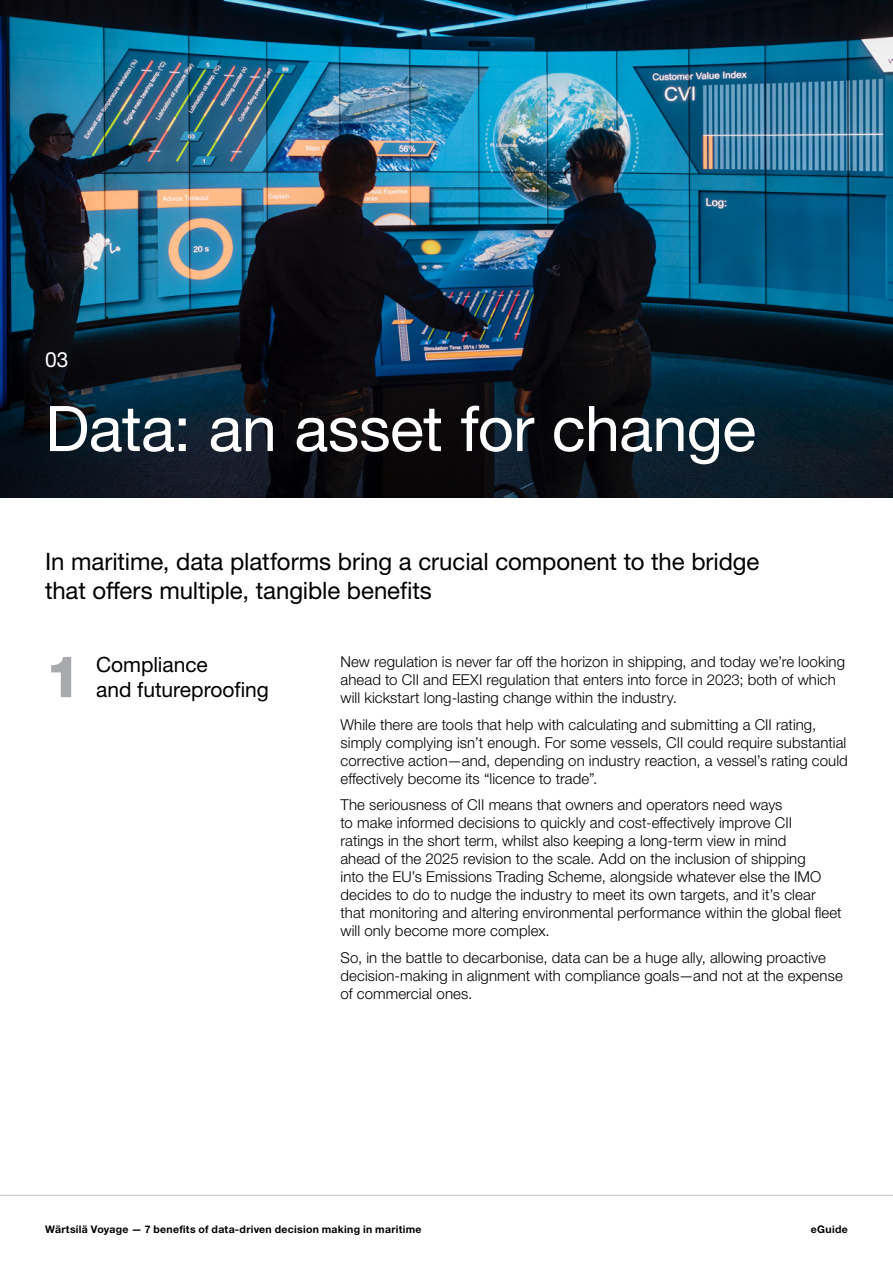
<style>
.page{position:relative;width:893px;height:1263px;background:#fff}
.page>*{position:absolute;margin:0;border:0;box-sizing:border-box;transform-origin:0 0}
.t1{font:63px "Helvetica Neue LTW1 G";letter-spacing:-.01em;color:#fff}
.t2{font:800 57.75px "Helvetica Neue LTW1 G";color:#a7a9ac}
.t3{font:24px/28.8px "Helvetica Neue LTW1 G";letter-spacing:-.005em;color:#000}
.t4{font:21px/25.2px "Helvetica Neue LTW1 G";letter-spacing:-.005em;color:#000}
.t5{font:21px "Helvetica Neue LTW1 G";color:#fff}
.t6{font:300 15px/18px "Helvetica Neue LTW1 G";letter-spacing:.005em;color:#000}
.t7{font:700 10.5px "Helvetica Neue LTW1 G";letter-spacing:.025em;color:#000}
</style>
<div class="page">
<hr style="left:0;top:1195px;width:893px;height:1px;background:#c7c8ca">
<img style="left:0;top:0;width:893px;height:497px">
<h3 class="t5" style="left:45px;top:346px;width:25px">03</h3>
<h1 class="t1" style="left:45px;top:390px;width:712px">Data: an asset for change</h1>
<h3 class="t3" style="left:45px;top:547px;width:716px">In maritime, data platforms bring a crucial component to the bridge that offers multiple, tangible benefits</h3>
<h2 class="t2" style="left:45px;top:642px;width:38px">1</h2>
<h3 class="t4" style="left:96px;top:652px;width:174px">Compliance<br>and futureproofing</h3>
<p class="t6" style="left:340px;top:653px;width:506px">New regulation is never far off the horizon in shipping, and today we’re looking ahead to CII and EEXI regulation that enters into force in 2023; both of which will kickstart long-lasting change within the industry.</p>
<p class="t6" style="left:340px;top:715px;width:509px">While there are tools that help with calculating and submitting a CII rating, simply complying isn’t enough. For some vessels, CII could require substantial corrective action—and, depending on industry reaction, a vessel’s rating could effectively become its “licence to trade”.</p>
<p class="t6" style="left:340px;top:796px;width:503px">The seriousness of CII means that owners and operators need ways<br>to make informed decisions to quickly and cost-effectively improve CII<br>ratings in the short term, whilst also keeping a long-term view in mind<br>ahead of the 2025 revision to the scale. Add on the inclusion of shipping<br>into the EU’s Emissions Trading Scheme, alongside whatever else the IMO decides to do to nudge the industry to meet its own targets, and it’s clear that monitoring and altering environmental performance within the global fleet will only become more complex.</p>
<p class="t6" style="left:340px;top:948px;width:504px">So, in the battle to decarbonise, data can be a huge ally, allowing proactive decision-making in alignment with compliance goals—and not at the expense of commercial ones.</p>
<p class="t7" style="left:45px;top:1223px;width:378px">Wärtsilä Voyage — 7 benefits of data-driven decision making in maritime</p>
<p class="t7" style="left:811px;top:1223px;width:38px">eGuide</p>
</div>
